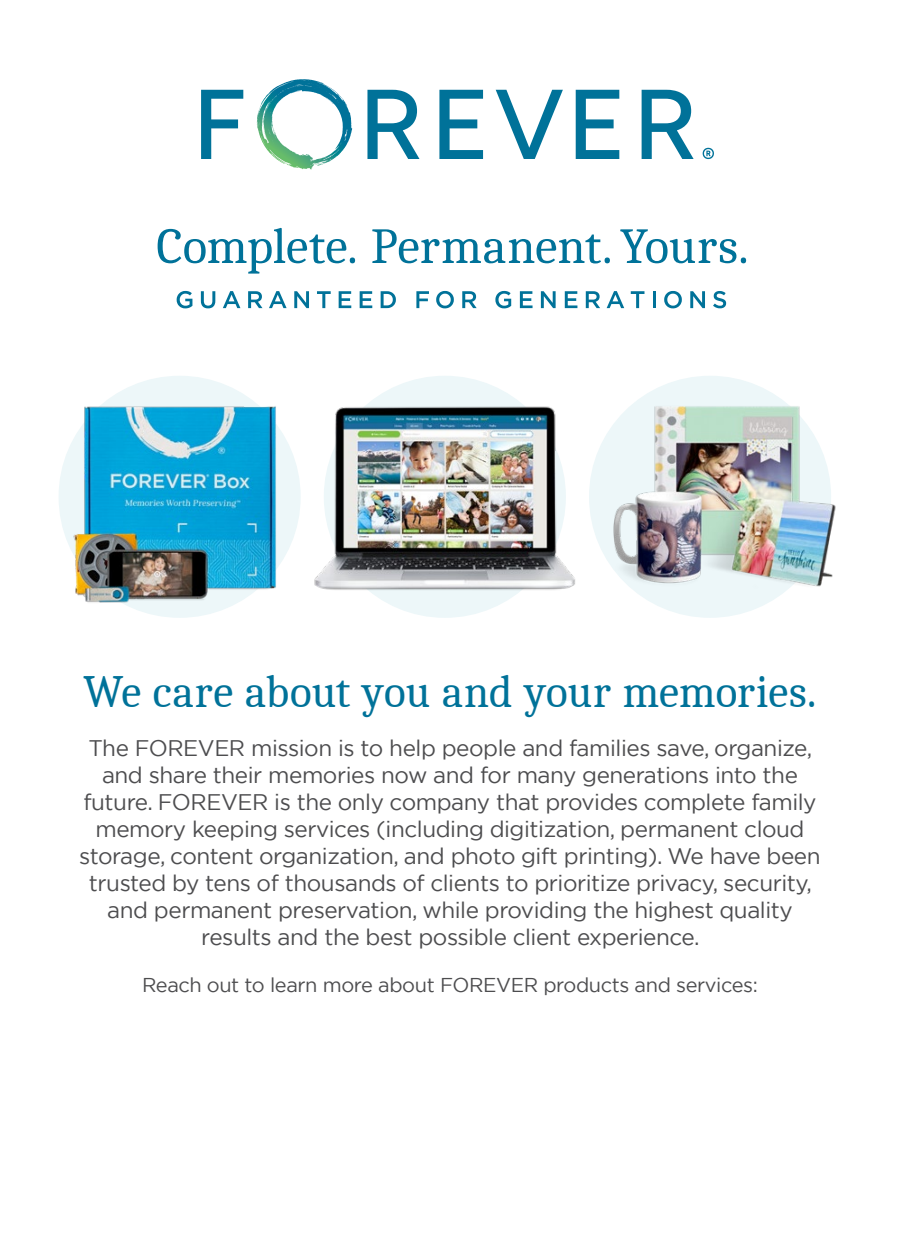
<style>
.page{position:relative;width:900px;height:1260px;background:#fff}
.page>*{position:absolute;margin:0;border:0;box-sizing:border-box;transform-origin:0 0}
.t1{font:45px "Caladea";letter-spacing:.005em;color:#007299}
.t2{font:22.5px/27px "Gotham";letter-spacing:-.02em;color:#4d4d4f;text-align:center}
.t3{font:20px "Gotham";letter-spacing:-.02em;color:#4d4d4f}
</style>
<div class="page">
<div style="left:324px;top:376px;width:242px;height:242px;background:#edf7f9;border-radius:50%"></div>
<img style="left:611px;top:376px;width:225px;height:242px">
<img style="left:59px;top:376px;width:218px;height:242px">
<img style="left:277px;top:387px;width:334px;height:223px">
<svg style="left:158px;top:228px;width:197px;height:46px"></svg>
<svg style="left:372px;top:229px;width:238px;height:35px"></svg>
<svg style="left:620px;top:229px;width:126px;height:34px"></svg>
<svg style="left:177px;top:291px;width:15px;height:17px"></svg>
<svg style="left:201px;top:291px;width:14px;height:17px"></svg>
<svg style="left:223px;top:291px;width:17px;height:17px"></svg>
<svg style="left:248px;top:291px;width:14px;height:17px"></svg>
<svg style="left:269px;top:291px;width:18px;height:17px"></svg>
<svg style="left:294px;top:291px;width:15px;height:17px"></svg>
<svg style="left:317px;top:291px;width:14px;height:17px"></svg>
<svg style="left:339px;top:291px;width:12px;height:17px"></svg>
<svg style="left:360px;top:291px;width:12px;height:17px"></svg>
<svg style="left:381px;top:291px;width:15px;height:17px"></svg>
<svg style="left:416px;top:291px;width:13px;height:17px"></svg>
<svg style="left:436px;top:291px;width:18px;height:17px"></svg>
<svg style="left:462px;top:291px;width:15px;height:17px"></svg>
<svg style="left:495px;top:291px;width:16px;height:17px"></svg>
<svg style="left:520px;top:291px;width:13px;height:17px"></svg>
<svg style="left:541px;top:291px;width:15px;height:17px"></svg>
<svg style="left:565px;top:291px;width:12px;height:17px"></svg>
<svg style="left:586px;top:291px;width:14px;height:17px"></svg>
<svg style="left:607px;top:291px;width:17px;height:17px"></svg>
<svg style="left:631px;top:291px;width:13px;height:17px"></svg>
<hr style="left:653px;top:291px;width:3px;height:17px;background:#007299">
<svg style="left:664px;top:291px;width:18px;height:17px"></svg>
<svg style="left:690px;top:291px;width:15px;height:17px"></svg>
<svg style="left:713px;top:291px;width:13px;height:17px"></svg>
<svg style="left:703px;top:148px;width:11px;height:11px"></svg>
<svg style="left:257px;top:79px;width:47px;height:46px"></svg>
<svg style="left:201px;top:90px;width:42px;height:69px"></svg>
<svg style="left:367px;top:90px;width:53px;height:69px"></svg>
<svg style="left:439px;top:90px;width:44px;height:69px"></svg>
<svg style="left:496px;top:90px;width:67px;height:69px"></svg>
<svg style="left:576px;top:90px;width:43px;height:69px"></svg>
<svg style="left:642px;top:90px;width:52px;height:69px"></svg>
<h1 class="t1" style="left:84px;top:665px;width:734px">We care about you and your memories.</h1>
<p class="t2" style="left:79px;top:734px;width:743px">The FOREVER mission is to help people and families save, organize, and share their memories now and for many generations into the future. FOREVER is the only company that provides complete family memory keeping services (including digitization, permanent cloud storage, content organization, and photo gift printing). We have been trusted by tens of thousands of clients to prioritize privacy, security, and permanent preservation, while providing the highest quality results and the best possible client experience.</p>
<p class="t3" style="left:142px;top:972px;width:617px">Reach out to learn more about FOREVER products and services:</p>
</div>
